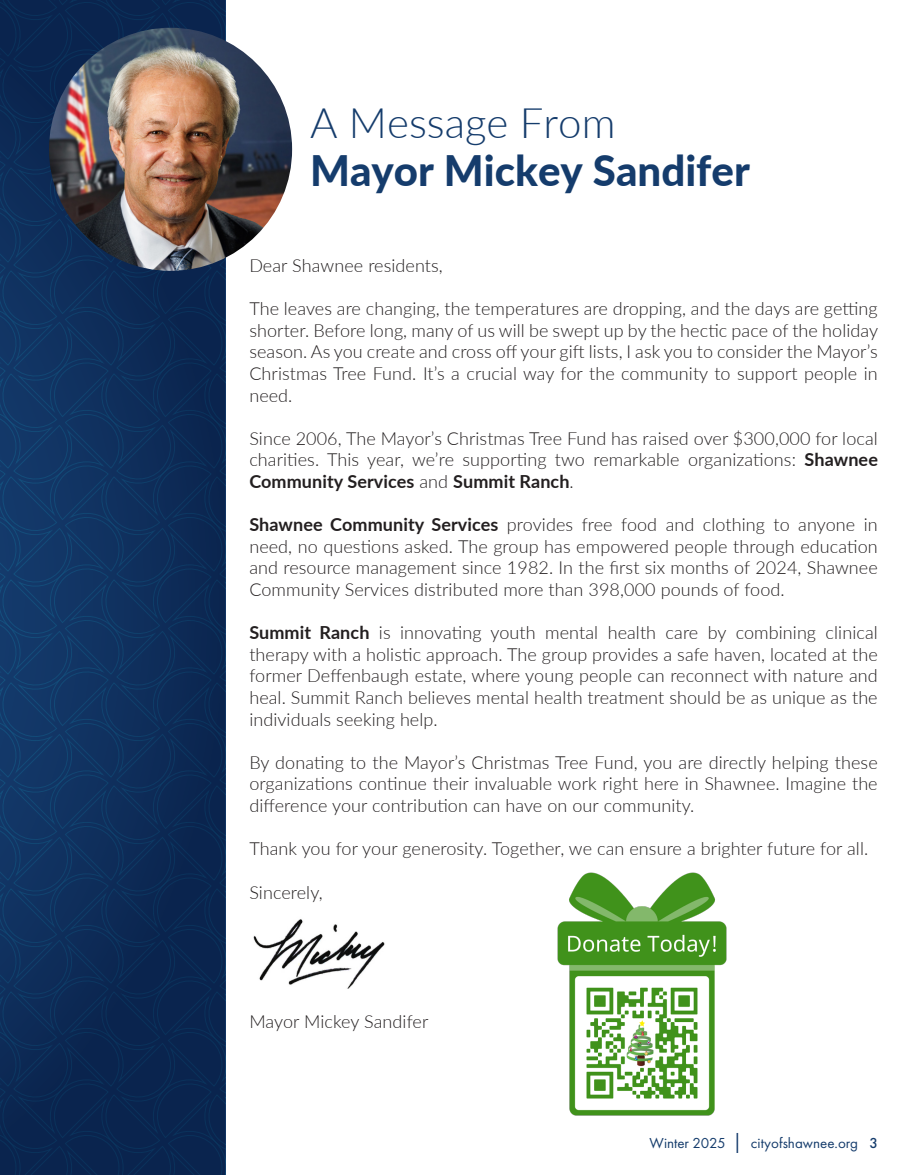
<style>
.page{position:relative;width:905px;height:1175px;background:#fff}
.page>*{position:absolute;margin:0;border:0;box-sizing:border-box;transform-origin:0 0}
.t1{font:800 42px "Lato";color:#153c6c}
.t2{font:300 42px "Lato";color:#153c6c}
.t3{font:300 18px/21.6px "Lato";letter-spacing:.005em;color:#231f20;text-align:justify}
.t4{font:15px "Futura PT";color:#153c6c}
.s1{font-weight:700}
.s2{font-family:"Arial Narrow";font-size:16.5px}
.s3{font-weight:500}
</style>
<div class="page">
<img style="left:253px;top:919px;width:132px;height:70px">
<svg style="left:0;top:0;width:225px;height:1174px;background:#0d2d59"></svg>
<img style="left:49px;top:28px;width:243px;height:243px;border-radius:122px">
<img style="left:557px;top:872px;width:170px;height:244px">
<p class="t2" style="left:310px;top:94px;width:307px">A Message From</p>
<p class="t1" style="left:310px;top:139px;width:441px">Mayor Mickey Sandifer</p>
<p class="t3" style="left:249px;top:254px;width:195px">Dear Shawnee residents,</p>
<p class="t3" style="left:249px;top:297px;width:630px">The leaves are changing, the temperatures are dropping, and the days are getting shorter. Before long, many of us will be swept up by the hectic pace of the holiday season. As you create and cross off your gift lists, I ask you to consider the Mayor’s Christmas Tree Fund. It’s a crucial way for the community to support people in need.</p>
<p class="t3" style="left:249px;top:427px;width:630px">Since 2006, The Mayor’s Christmas Tree Fund has raised over $300,000 for local charities. This year, we’re supporting two remarkable organizations: <span class="s1">Shawnee Community Services</span> and <span class="s1">Summit Ranch</span>.</p>
<p class="t3" style="left:249px;top:513px;width:630px"><span class="s1">Shawnee Community Services</span> provides free food and clothing to anyone in need, no questions asked. The group has empowered people through education and resource management since 1982. In the first six months of 2024, Shawnee Community Services distributed more than 398,000 pounds of food.</p>
<p class="t3" style="left:249px;top:621px;width:630px"><span class="s1">Summit Ranch</span> is innovating youth mental health care by combining clinical therapy with a holistic approach. The group provides a safe haven, located at the former Deffenbaugh estate, where young people can reconnect with nature and heal. Summit Ranch believes mental health treatment should be as unique as the individuals seeking help.</p>
<p class="t3" style="left:249px;top:751px;width:630px">By donating to the Mayor’s Christmas Tree Fund, you are directly helping these organizations continue their invaluable work right here in Shawnee. Imagine the difference your contribution can have on our community.</p>
<p class="t3" style="left:249px;top:837px;width:620px">Thank you for your generosity. Together, we can ensure a brighter future for all.</p>
<p class="t3" style="left:249px;top:880px;width:75px">Sincerely,</p>
<p class="t3" style="left:249px;top:1010px;width:180px">Mayor Mickey Sandifer</p>
<p class="t4" style="left:649px;top:1134px;width:230px">Winter 2025 <span class="s2">│</span> cityofshawnee.org <span class="s3">3</span></p>
</div>
